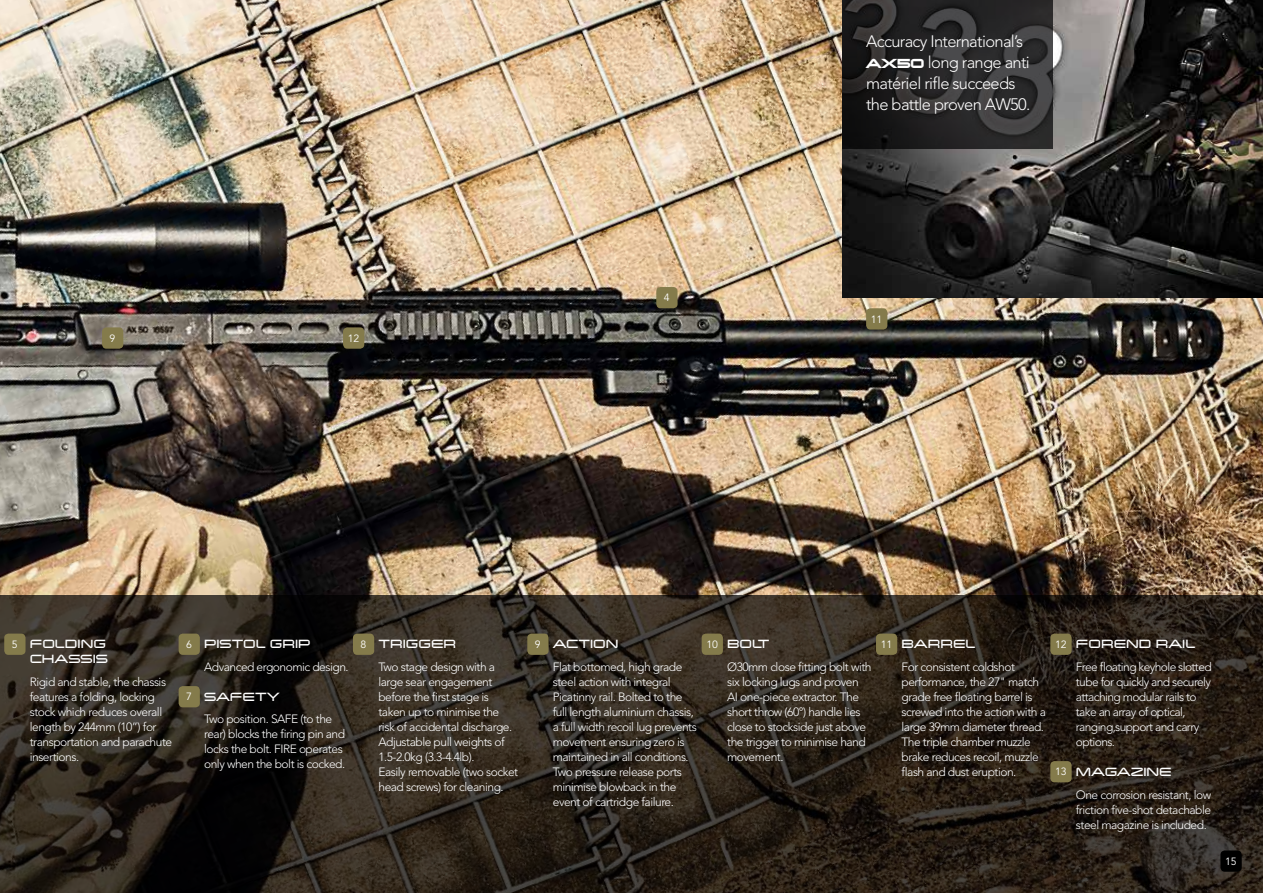
<style>
.page{position:relative;width:1263px;height:893px;background:#fff}
.page>*{position:absolute;margin:0;border:0;box-sizing:border-box;transform-origin:0 0}
.t1{font:300 16.5px/21px "Avenir";letter-spacing:-.04em;color:#fff}
.t2{font:15px/15px "Changeling Neo";color:#fff;text-align:right}
.t3{font:300 12px/15px "Avenir";letter-spacing:-.04em;color:#fff}
.t4{font:10.5px "Avenir";color:#fff}
.s1{font-family:"Changeling Neo";font-weight:700}
.s2{font-family:"Avenir";font-size:10.5px}
</style>
<div class="page">
<img style="left:0;top:0;width:1263px;height:595px">
<svg style="left:0;top:595px;width:1263px;height:298px;background:#2a231a"></svg>
<div style="left:102px;top:327px;width:21px;height:22px;background:#847b4b;border-radius:4px"></div>
<div style="left:866px;top:308px;width:21px;height:22px;background:#847b4b;border-radius:4px"></div>
<div style="left:343px;top:327px;width:21px;height:22px;background:#847b4b;border-radius:4px"></div>
<img style="left:842px;top:0;width:421px;height:298px">
<svg style="left:842px;top:0;width:210px;height:149px;background:#282828"></svg>
<div style="left:1220px;top:850px;width:22px;height:22px;background:#000;border-radius:4px"></div>
<div style="left:656px;top:287px;width:21px;height:21px;background:#847b4b;border-radius:4px"></div>
<div style="left:4px;top:634px;width:22px;height:21px;background:#847b4b;border-radius:4px"></div>
<div style="left:179px;top:634px;width:21px;height:21px;background:#847b4b;border-radius:4px"></div>
<div style="left:179px;top:686px;width:21px;height:21px;background:#847b4b;border-radius:4px"></div>
<div style="left:353px;top:634px;width:21px;height:21px;background:#847b4b;border-radius:4px"></div>
<div style="left:527px;top:634px;width:22px;height:21px;background:#847b4b;border-radius:4px"></div>
<div style="left:702px;top:634px;width:21px;height:21px;background:#847b4b;border-radius:4px"></div>
<div style="left:876px;top:634px;width:21px;height:21px;background:#847b4b;border-radius:4px"></div>
<div style="left:1050px;top:634px;width:21px;height:21px;background:#847b4b;border-radius:4px"></div>
<div style="left:1050px;top:761px;width:21px;height:21px;background:#847b4b;border-radius:4px"></div>
<p class="t4" style="left:110px;top:332px;width:7px">9</p>
<p class="t4" style="left:348px;top:332px;width:13px">12</p>
<p class="t4" style="left:664px;top:292px;width:7px">4</p>
<h1 class="t1" style="left:866px;top:31px;width:166px">Accuracy International’s<br><span class="s1">AX50</span> long range anti matériel rifle succeeds the battle proven AW50.</h1>
<p class="t4" style="left:871px;top:313px;width:13px">11</p>
<p class="t2" style="left:12px;top:636px;width:98px"><span class="s2">5</span> FOLDING<br>CHASSIS</p>
<p class="t3" style="left:30px;top:674px;width:144px">Rigid and stable, the chassis features a folding, locking stock which reduces overall length by 244mm (10”) for transportation and parachute insertions.</p>
<p class="t2" style="left:186px;top:636px;width:126px"><span class="s2">6</span> PISTOL GRIP</p>
<p class="t3" style="left:204px;top:659px;width:146px">Advanced ergonomic design.</p>
<p class="t2" style="left:186px;top:688px;width:95px"><span class="s2">7</span> SAFETY</p>
<p class="t3" style="left:204px;top:712px;width:143px">Two position. SAFE (to the rear) blocks the firing pin and locks the bolt. FIRE operates only when the bolt is cocked.</p>
<p class="t2" style="left:360px;top:636px;width:97px"><span class="s2">8</span> TRIGGER</p>
<p class="t3" style="left:378px;top:659px;width:141px">Two stage design with a large sear engagement before the first stage is taken up to minimise the risk of accidental discharge.<br>Adjustable pull weights of<br>1.5-2.0kg (3.3-4.4lb).<br>Easily removable (two socket head screws) for cleaning.</p>
<p class="t2" style="left:535px;top:636px;width:85px"><span class="s2">9</span> ACTION</p>
<p class="t3" style="left:553px;top:659px;width:146px">Flat bottomed, high grade steel action with integral<br>Picatinny rail. Bolted to the full length aluminium chassis, a full width recoil lug prevents movement ensuring zero is maintained in all conditions.<br>Two pressure release ports minimise blowback in the event of cartridge failure.</p>
<p class="t2" style="left:706px;top:636px;width:65px"><span class="s2">10</span> BOLT</p>
<p class="t3" style="left:727px;top:659px;width:146px">Ø30mm close fitting bolt with six locking lugs and proven<br>AI one-piece extractor. The short throw (60°) handle lies close to stockside just above the trigger to minimise hand movement.</p>
<p class="t2" style="left:881px;top:636px;width:96px"><span class="s2">11</span> BARREL</p>
<p class="t3" style="left:901px;top:659px;width:146px">For consistent coldshot performance, the 27" match grade free floating barrel is screwed into the action with a large 39mm diameter thread.<br>The triple chamber muzzle brake reduces recoil, muzzle flash and dust eruption.</p>
<p class="t2" style="left:1055px;top:636px;width:142px"><span class="s2">12</span> FOREND RAIL</p>
<p class="t3" style="left:1076px;top:659px;width:137px">Free floating keyhole slotted tube for quickly and securely attaching modular rails to take an array of optical, ranging,support and carry options.</p>
<p class="t2" style="left:1055px;top:763px;width:118px"><span class="s2">13</span> MAGAZINE</p>
<p class="t3" style="left:1076px;top:787px;width:137px;text-align:justify">One corrosion resistant, low friction five-shot detachable steel magazine is included.</p>
<p class="t4" style="left:1225px;top:855px;width:13px">15</p>
</div>
